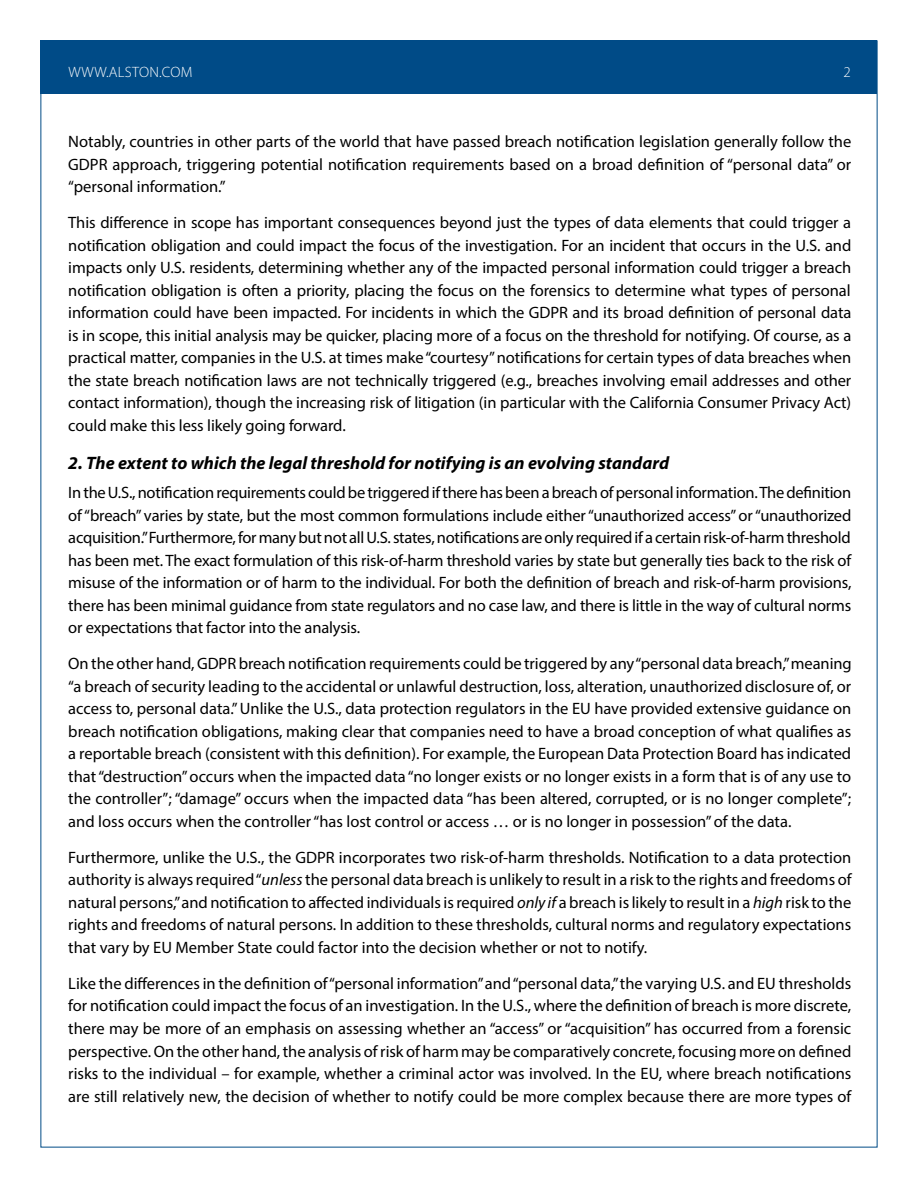
<style>
.page{position:relative;width:918px;height:1188px;background:#fff}
.page>*{position:absolute;margin:0;border:0;box-sizing:border-box;transform-origin:0 0}
.t1{font:italic 700 18px "Myriad Pro";color:#000}
.t2{font:16.5px/22.5px "Myriad Pro";color:#000;text-align:justify}
.t3{font:300 15px "Myriad Pro";letter-spacing:.02em;color:#fff}
.s1{font-style:italic}
</style>
<div class="page">
<div style="left:40px;top:40px;width:838px;height:54px;background:#004b87"></div>
<p class="t3" style="left:68px;top:63px;width:126px">WWW.ALSTON.COM</p>
<p class="t3" style="left:843px;top:63px;width:9px">2</p>
<p class="t2" style="left:68px;top:130px;width:785px">Notably, countries in other parts of the world that have passed breach notification legislation generally follow the GDPR approach, triggering potential notification requirements based on a broad definition of “personal data” or “personal information.”</p>
<p class="t2" style="left:68px;top:211px;width:785px">This difference in scope has important consequences beyond just the types of data elements that could trigger a notification obligation and could impact the focus of the investigation. For an incident that occurs in the U.S. and impacts only U.S. residents, determining whether any of the impacted personal information could trigger a breach notification obligation is often a priority, placing the focus on the forensics to determine what types of personal information could have been impacted. For incidents in which the GDPR and its broad definition of personal data is in scope, this initial analysis may be quicker, placing more of a focus on the threshold for notifying. Of course, as a practical matter, companies in the U.S. at times make “courtesy” notifications for certain types of data breaches when the state breach notification laws are not technically triggered (e.g., breaches involving email addresses and other contact information), though the increasing risk of litigation (in particular with the California Consumer Privacy Act) could make this less likely going forward.</p>
<p class="t1" style="left:68px;top:451px;width:602px">2. The extent to which the legal threshold for notifying is an evolving standard</p>
<p class="t2" style="left:68px;top:481px;width:785px">In the U.S., notification requirements could be triggered if there has been a breach of personal information. The definition of “breach” varies by state, but the most common formulations include either “unauthorized access” or “unauthorized acquisition.” Furthermore, for many but not all U.S. states, notifications are only required if a certain risk-of-harm threshold has been met. The exact formulation of this risk-of-harm threshold varies by state but generally ties back to the risk of misuse of the information or of harm to the individual. For both the definition of breach and risk-of-harm provisions, there has been minimal guidance from state regulators and no case law, and there is little in the way of cultural norms or expectations that factor into the analysis.</p>
<p class="t2" style="left:68px;top:652px;width:785px">On the other hand, GDPR breach notification requirements could be triggered by any “personal data breach,” meaning “a breach of security leading to the accidental or unlawful destruction, loss, alteration, unauthorized disclosure of, or access to, personal data.” Unlike the U.S., data protection regulators in the EU have provided extensive guidance on breach notification obligations, making clear that companies need to have a broad conception of what qualifies as a reportable breach (consistent with this definition). For example, the European Data Protection Board has indicated that “destruction” occurs when the impacted data “no longer exists or no longer exists in a form that is of any use to the controller”; “damage” occurs when the impacted data “has been altered, corrupted, or is no longer complete”; and loss occurs when the controller “has lost control or access … or is no longer in possession” of the data.</p>
<p class="t2" style="left:68px;top:846px;width:785px">Furthermore, unlike the U.S., the GDPR incorporates two risk-of-harm thresholds. Notification to a data protection authority is always required “<span class="s1">unless</span> the personal data breach is unlikely to result in a risk to the rights and freedoms of natural persons,” and notification to affected individuals is required <span class="s1">only if</span> a breach is likely to result in a <span class="s1">high</span> risk to the rights and freedoms of natural persons. In addition to these thresholds, cultural norms and regulatory expectations that vary by EU Member State could factor into the decision whether or not to notify.</p>
<p class="t2" style="left:68px;top:972px;width:785px">Like the differences in the definition of “personal information” and “personal data,” the varying U.S. and EU thresholds for notification could impact the focus of an investigation. In the U.S., where the definition of breach is more discrete, there may be more of an emphasis on assessing whether an “access” or “acquisition” has occurred from a forensic perspective. On the other hand, the analysis of risk of harm may be comparatively concrete, focusing more on defined risks to the individual – for example, whether a criminal actor was involved. In the EU, where breach notifications are still relatively new, the decision of whether to notify could be more complex because there are more types of</p>
</div>
